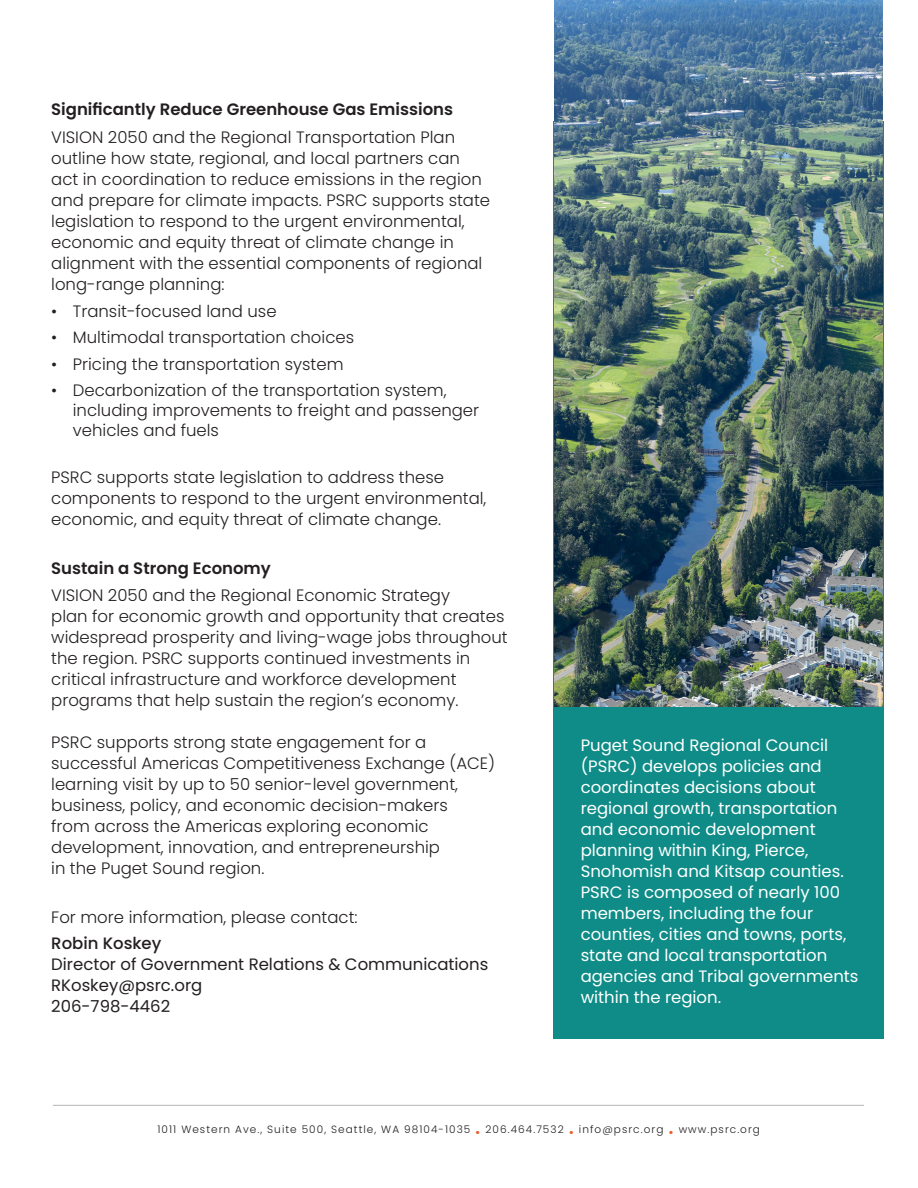
<style>
.page{position:relative;width:918px;height:1188px;background:#fff}
.page>*{position:absolute;margin:0;border:0;box-sizing:border-box;transform-origin:0 0}
.Body{font:300 16.5px/21px "Poppins";color:#231f20}
.Body-2{font:16.5px/21px "Poppins";color:#fff}
.Body-3{font:16.5px/21px "Poppins";color:#231f20}
.t1{font:600 16.5px "Poppins";color:#231f20}
.t2{font:300 10.5px "Poppins";letter-spacing:.1em;color:#231f20}
.s1{font-weight:600}
.s2{font-weight:500}
.s3{font-weight:700;color:#f15929}
</style>
<div class="page">
<hr style="left:53px;top:1105px;width:811px;height:1px;background:#b8b5b4">
<div style="left:553px;top:122px;width:331px;height:918px;background:#0f8c87"></div>
<img style="left:554px;top:0;width:328px;height:706px">
<h2 class="t1" style="left:51px;top:100px;width:403px">Significantly Reduce Greenhouse Gas Emissions</h2>
<p class="Body" style="left:51px;top:127px;width:441px">VISION 2050 and the Regional Transportation Plan outline how state, regional, and local partners can act in coordination to reduce emissions in the region and prepare for climate impacts. PSRC supports state legislation to respond to the urgent environmental, economic and equity threat of climate change in alignment with the essential components of regional long-range planning:</p>
<p class="Body" style="left:51px;top:300px;width:227px">• Transit-focused land use</p>
<p class="Body" style="left:51px;top:327px;width:304px">• Multimodal transportation choices</p>
<p class="Body" style="left:51px;top:354px;width:294px">• Pricing the transportation system</p>
<p class="Body" style="left:73px;top:381px;width:408px;line-height:19.8px;text-indent:-22px">• Decarbonization of the transportation system, including improvements to freight and passenger vehicles and fuels</p>
<p class="Body" style="left:51px;top:467px;width:437px">PSRC supports state legislation to address these components to respond to the urgent environmental, economic, and equity threat of climate change.</p>
<p class="Body" style="left:51px;top:555px;width:400px;line-height:26.5px"><span class="s1">Sustain a Strong Economy<br></span>VISION 2050 and the Regional Economic Strategy</p>
<p class="Body" style="left:51px;top:606px;width:458px">plan for economic growth and opportunity that creates widespread prosperity and living-wage jobs throughout the region. PSRC supports continued investments in critical infrastructure and workforce development programs that help sustain the region’s economy.</p>
<p class="Body" style="left:51px;top:732px;width:445px">PSRC supports strong state engagement for a successful Americas Competitiveness Exchange (ACE) learning visit by up to 50 senior-level government, business, policy, and economic decision-makers<br>from across the Americas exploring economic development, innovation, and entrepreneurship<br>in the Puget Sound region.</p>
<p class="Body" style="left:51px;top:904px;width:308px;line-height:26.5px">For more information, please contact:<br><span class="s2">Robin Koskey</span></p>
<p class="Body-3" style="left:51px;top:954px;width:439px">Director of Government Relations &amp; Communications<br>RKoskey@psrc.org<br>206-798-4462</p>
<p class="Body-2" style="left:581px;top:735px;width:279px">Puget Sound Regional Council (PSRC) develops policies and coordinates decisions about regional growth, transportation and economic development planning within King, Pierce,<br>Snohomish and Kitsap counties.<br>PSRC is composed of nearly 100 members, including the four counties, cities and towns, ports, state and local transportation agencies and Tribal governments within the region.</p>
<p class="t2" style="left:158px;top:1123px;width:604px">1011 Western Ave., Suite 500, Seattle, WA 98104-1035 <span class="s3">•</span> 206.464.7532 <span class="s3">•</span> info@psrc.org <span class="s3">•</span> www.psrc.org</p>
</div>
